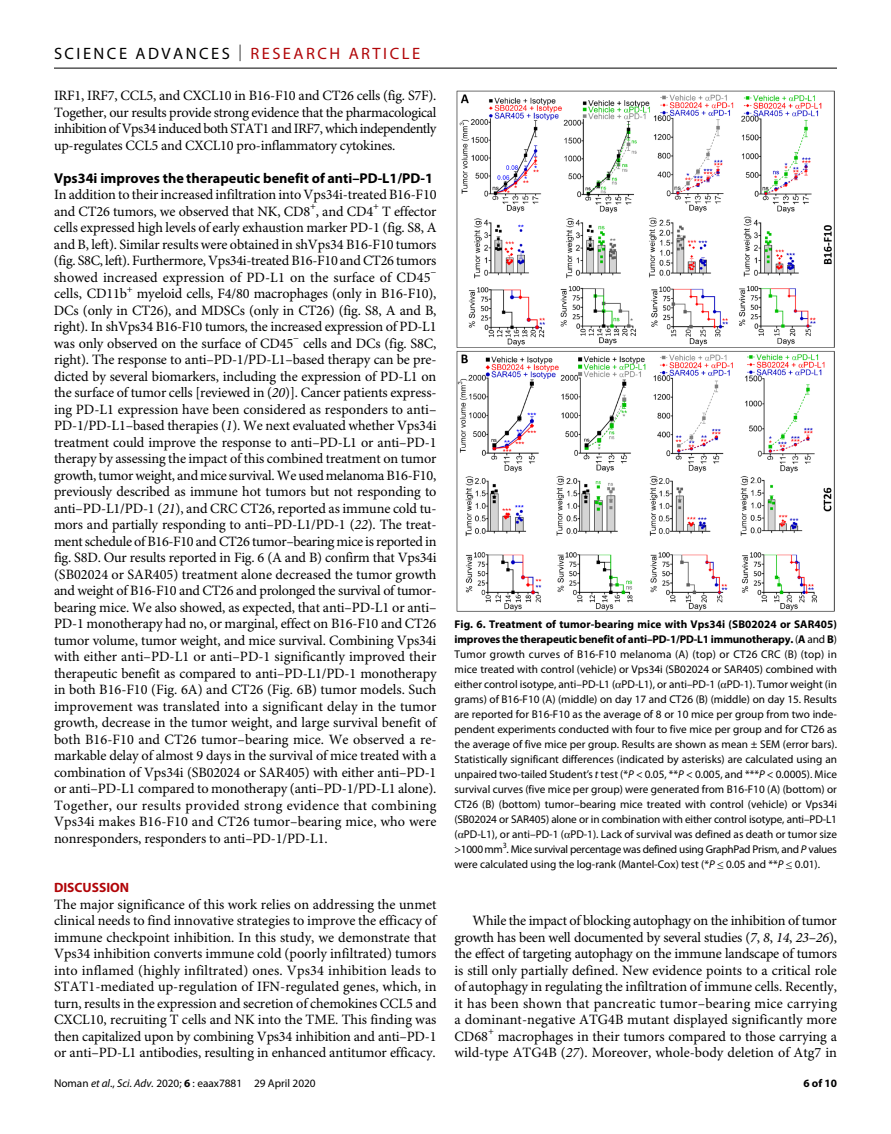
<style>
.page{position:relative;width:891px;height:1134px;background:#fff}
.page>*{position:absolute;margin:0;border:0;box-sizing:border-box;transform-origin:0 0}
.t1{font:16.5px "Myriad Pro";letter-spacing:.15em;color:#000}
.t2{font:14.25px/16.5px "Minion Pro";letter-spacing:-.005em;color:#000;text-align:justify}
.t3{font:700 14.25px "Myriad Pro";color:#000}
.t4{font:700 13.5px "Myriad Pro";color:#b10508}
.t5{font:11.25px/15px "Myriad Pro";color:#000;text-align:justify}
.t6{font:700 11.25px "Myriad Pro";color:#000}
.s1{font-weight:300}
.s2{color:#b10508}
.s3{font-style:italic}
.s4{font-weight:700}
</style>
<div class="page">
<hr style="left:54px;top:68px;width:783px;height:1px;background:#000">
<img style="left:457px;top:90px;width:378px;height:522px">
<p class="t1" style="left:54px;top:40px;width:368px">SCIENCE ADVANCES <span class="s1">|</span> <span class="s2">RESEARCH ARTICLE</span></p>
<p class="t2" style="left:54px;top:89px;width:384px">IRF1, IRF7, CCL5, and CXCL10 in B16-F10 and CT26 cells (fig. S7F).<br>Together, our results provide strong evidence that the pharmacological inhibition of Vps34 induced both STAT1 and IRF7, which independently up-regulates CCL5 and CXCL10 pro-inflammatory cytokines.</p>
<p class="t3" style="left:54px;top:166px;width:380px">Vps34i improves the therapeutic benefit of anti–PD-L1/PD-1</p>
<p class="t2" style="left:54px;top:188px;width:384px">In addition to their increased infiltration into Vps34i-treated B16-F10 and CT26 tumors, we observed that NK, CD8<sup>+</sup>, and CD4<sup>+</sup> T effector cells expressed high levels of early exhaustion marker PD-1 (fig. S8, A and B, left). Similar results were obtained in shVps34 B16-F10 tumors (fig. S8C, left). Furthermore, Vps34i-treated B16-F10 and CT26 tumors showed increased expression of PD-L1 on the surface of CD45<sup>− </sup>cells, CD11b<sup>+</sup> myeloid cells, F4/80 macrophages (only in B16-F10), DCs (only in CT26), and MDSCs (only in CT26) (fig. S8, A and B, right). In shVps34 B16-F10 tumors, the increased expression of PD-L1 was only observed on the surface of CD45<sup>−</sup> cells and DCs (fig. S8C, right). The response to anti–PD-1/PD-L1–based therapy can be pre&shy;dicted by several biomarkers, including the expression of PD-L1 on the surface of tumor cells [reviewed in (<span class="s3">20</span>)]. Cancer patients express&shy;ing PD-L1 expression have been considered as responders to anti– PD-1/PD-L1–based therapies (<span class="s3">1</span>). We next evaluated whether Vps34i treatment could improve the response to anti–PD-L1 or anti–PD-1 therapy by assessing the impact of this combined treatment on tumor growth, tumor weight, and mice survival. We used melanoma B16-F10, previously described as immune hot tumors but not responding to anti–PD-L1/PD-1 (<span class="s3">21</span>), and CRC CT26, reported as immune cold tu&shy;mors and partially responding to anti–PD-L1/PD-1 (<span class="s3">22</span>). The treat&shy;ment schedule of B16-F10 and CT26 tumor–bearing mice is reported in fig. S8D. Our results reported in Fig. 6 (A and B) confirm that Vps34i (SB02024 or SAR405) treatment alone decreased the tumor growth and weight of B16-F10 and CT26 and prolonged the survival of tumor&shy;bearing mice. We also showed, as expected, that anti–PD-L1 or anti– PD-1 monotherapy had no, or marginal, effect on B16-F10 and CT26 tumor volume, tumor weight, and mice survival. Combining Vps34i with either anti–PD-L1 or anti–PD-1 significantly improved their therapeutic benefit as compared to anti–PD-L1/PD-1 monotherapy in both B16-F10 (Fig. 6A) and CT26 (Fig. 6B) tumor models. Such improvement was translated into a significant delay in the tumor growth, decrease in the tumor weight, and large survival benefit of both B16-F10 and CT26 tumor–bearing mice. We observed a re&shy;markable delay of almost 9 days in the survival of mice treated with a combination of Vps34i (SB02024 or SAR405) with either anti–PD-1 or anti–PD-L1 compared to monotherapy (anti–PD-1/PD-L1 alone).<br>Together, our results provided strong evidence that combining Vps34i makes B16-F10 and CT26 tumor–bearing mice, who were nonresponders, responders to anti–PD-1/PD-L1.</p>
<p class="t4" style="left:54px;top:877px;width:77px">DISCUSSION</p>
<p class="t2" style="left:54px;top:897px;width:384px">The major significance of this work relies on addressing the unmet clinical needs to find innovative strategies to improve the efficacy of immune checkpoint inhibition. In this study, we demonstrate that Vps34 inhibition converts immune cold (poorly infiltrated) tumors into inflamed (highly infiltrated) ones. Vps34 inhibition leads to STAT1-mediated up-regulation of IFN-regulated genes, which, in turn, results in the expression and secretion of chemokines CCL5 and CXCL10, recruiting T cells and NK into the TME. This finding was then capitalized upon by combining Vps34 inhibition and anti–PD-1 or anti–PD-L1 antibodies, resulting in enhanced antitumor efficacy.</p>
<p class="t5" style="left:54px;top:1076px;width:263px">Noman <span class="s3">et al</span>., <span class="s3">Sci. Adv.</span> 2020; <span class="s4">6</span> : eaax7881 29 April 2020</p>
<p class="t5" style="left:454px;top:617px;width:384px"><span class="s4">Fig. 6. Treatment of tumor-bearing mice with Vps34i (SB02024 or SAR405) improves the therapeutic benefit of anti–PD-1/PD-L1 immunotherapy.</span> (<span class="s4">A</span> and <span class="s4">B</span>)<br>Tumor growth curves of B16-F10 melanoma (A) (top) or CT26 CRC (B) (top) in mice treated with control (vehicle) or Vps34i (SB02024 or SAR405) combined with either control isotype, anti–PD-L1 ( PD-L1), or anti–PD-1 ( PD-1). Tumor weight (in grams) of B16-F10 (A) (middle) on day 17 and CT26 (B) (middle) on day 15. Results are reported for B16-F10 as the average of 8 or 10 mice per group from two inde&shy;pendent experiments conducted with four to five mice per group and for CT26 as the average of five mice per group. Results are shown as mean ± SEM (error bars).<br>Statistically significant differences (indicated by asterisks) are calculated using an unpaired two-tailed Student’s <span class="s3">t</span> test (*<span class="s3">P</span> &lt; 0.05, **<span class="s3">P</span> &lt; 0.005, and ***<span class="s3">P</span> &lt; 0.0005). Mice survival curves (five mice per group) were generated from B16-F10 (A) (bottom) or CT26 (B) (bottom) tumor–bearing mice treated with control (vehicle) or Vps34i (SB02024 or SAR405) alone or in combination with either control isotype, anti–PD-L1 ( PD-L1), or anti–PD-1 ( PD-1). Lack of survival was defined as death or tumor size &gt;1000mm<sup>3</sup>. Mice survival percentage was defined using GraphPad Prism, and <span class="s3">P</span> values were calculated using the log-rank (Mantel-Cox) test (*<span class="s3">P</span> ≤ 0.05 and **<span class="s3">P</span> ≤ 0.01).</p>
<p class="t2" style="left:454px;top:914px;width:384px;text-indent:18px">While the impact of blocking autophagy on the inhibition of tumor growth has been well documented by several studies (<span class="s3">7</span>, <span class="s3">8</span>, <span class="s3">14</span>, <span class="s3">23</span>–<span class="s3">26</span>), the effect of targeting autophagy on the immune landscape of tumors is still only partially defined. New evidence points to a critical role of autophagy in regulating the infiltration of immune cells. Recently, it has been shown that pancreatic tumor–bearing mice carrying a dominant-negative ATG4B mutant displayed significantly more CD68<sup>+</sup> macrophages in their tumors compared to those carrying a wild-type ATG4B (<span class="s3">27</span>). Moreover, whole-body deletion of Atg7 in</p>
<p class="t6" style="left:803px;top:1074px;width:35px">6 of 10</p>
</div>
